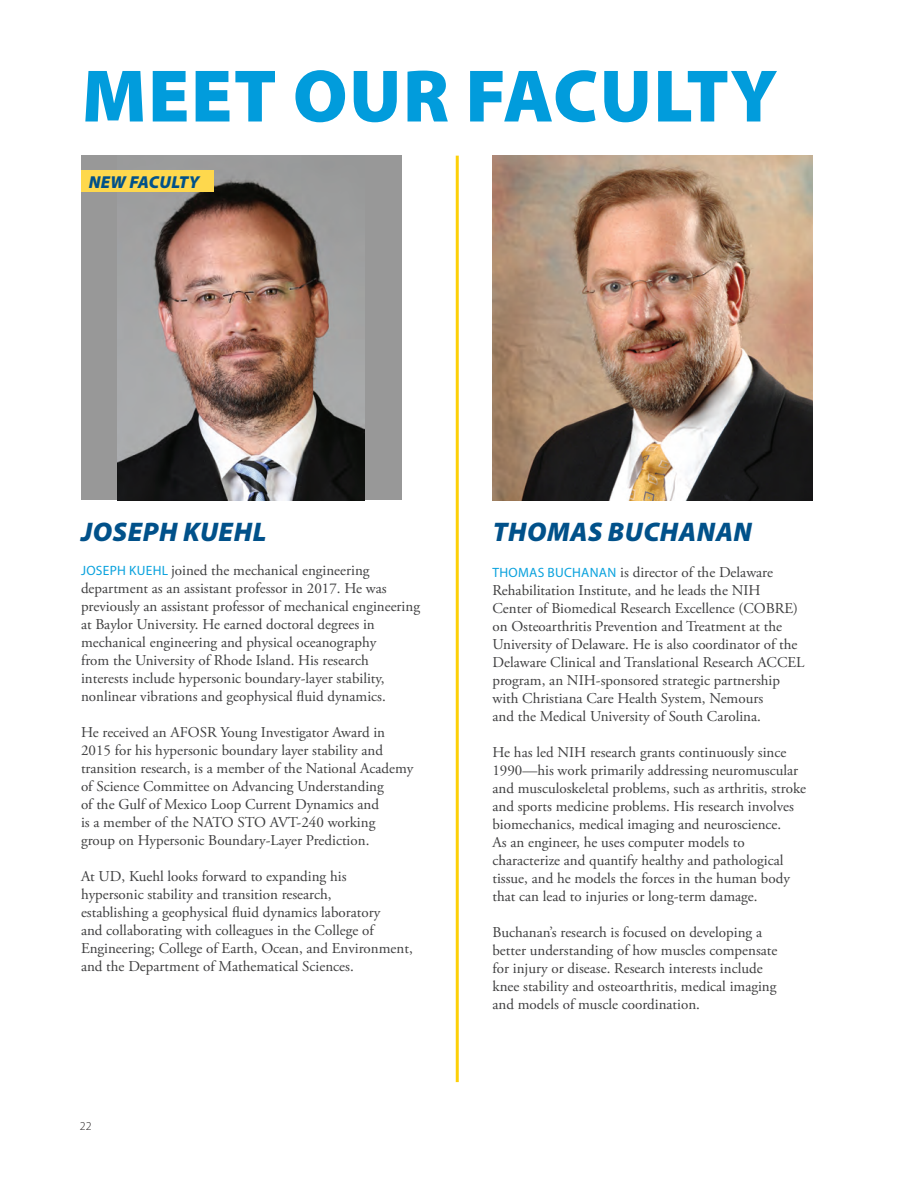
<style>
.page{position:relative;width:918px;height:1188px;background:#fff}
.page>*{position:absolute;margin:0;border:0;box-sizing:border-box;transform-origin:0 0}
.t1{font:900 75px "Myriad Pro";letter-spacing:.02em;color:#019cdc}
.ME_BASIC_HED{font:italic 900 27px "Myriad Pro";letter-spacing:.02em;color:#01518a}
.ME_BASIC_HED-2{font:italic 900 17.4px "Myriad Pro";letter-spacing:.02em;color:#01518a}
.ME_BODY{font:15px/18px "Adobe Garamond Pro";color:#3e3e3f}
.t2{font:300 12px "Myriad Pro";color:#231f20}
.s1{font-family:"Myriad Pro";font-size:13.5px;color:#0aa2dd}
</style>
<div class="page">
<div style="left:81px;top:156px;width:320px;height:344px;background:#989898"></div>
<img style="left:118px;top:170px;width:247px;height:330px">
<img style="left:492px;top:156px;width:321px;height:344px">
<div style="left:81px;top:171px;width:133px;height:21px;background:#fed84d"></div>
<hr style="left:456px;top:156px;width:3px;height:926px;background:#fdd007">
<p class="t1" style="left:82px;top:54px;width:697px">MEET OUR FACULTY</p>
<p class="ME_BASIC_HED-2" style="left:89px;top:172px;width:112px">NEW FACULTY</p>
<p class="ME_BASIC_HED" style="left:81px;top:516px;width:187px">JOSEPH KUEHL</p>
<p class="ME_BODY" style="left:81px;top:562px;width:341px"><span class="s1">JOSEPH KUEHL</span> joined the mechanical engineering department as an assistant professor in 2017. He was previously an assistant professor of mechanical engineering at Baylor University. He earned doctoral degrees in mechanical engineering and physical oceanography<br>from the University of Rhode Island. His research<br>interests include hypersonic boundary-layer stability, nonlinear vibrations and geophysical fluid dynamics.</p>
<p class="ME_BODY" style="left:81px;top:724px;width:334px">He received an AFOSR Young Investigator Award in 2015 for his hypersonic boundary layer stability and transition research, is a member of the National Academy of Science Committee on Advancing Understanding<br>of the Gulf of Mexico Loop Current Dynamics and<br>is a member of the NATO STO AVT-240 working<br>group on Hypersonic Boundary-Layer Prediction.</p>
<p class="ME_BODY" style="left:81px;top:868px;width:333px">At UD, Kuehl looks forward to expanding his hypersonic stability and transition research,<br>establishing a geophysical fluid dynamics laboratory<br>and collaborating with colleagues in the College of Engineering; College of Earth, Ocean, and Environment, and the Department of Mathematical Sciences.</p>
<p class="t2" style="left:80px;top:1119px;width:13px">22</p>
<p class="ME_BASIC_HED" style="left:493px;top:516px;width:261px">THOMAS BUCHANAN</p>
<p class="ME_BODY" style="left:492px;top:563px;width:314px"><span class="s1">THOMAS BUCHANAN</span> is director of the Delaware Rehabilitation Institute, and he leads the NIH<br>Center of Biomedical Research Excellence (COBRE) on Osteoarthritis Prevention and Treatment at the University of Delaware. He is also coordinator of the Delaware Clinical and Translational Research ACCEL program, an NIH-sponsored strategic partnership with Christiana Care Health System, Nemours<br>and the Medical University of South Carolina.</p>
<p class="ME_BODY" style="left:492px;top:743px;width:315px">He has led NIH research grants continuously since 1990—his work primarily addressing neuromuscular and musculoskeletal problems, such as arthritis, stroke and sports medicine problems. His research involves biomechanics, medical imaging and neuroscience.<br>As an engineer, he uses computer models to characterize and quantify healthy and pathological tissue, and he models the forces in the human body that can lead to injuries or long-term damage.</p>
<p class="ME_BODY" style="left:492px;top:923px;width:287px">Buchanan’s research is focused on developing a better understanding of how muscles compensate for injury or disease. Research interests include knee stability and osteoarthritis, medical imaging and models of muscle coordination.</p>
</div>
